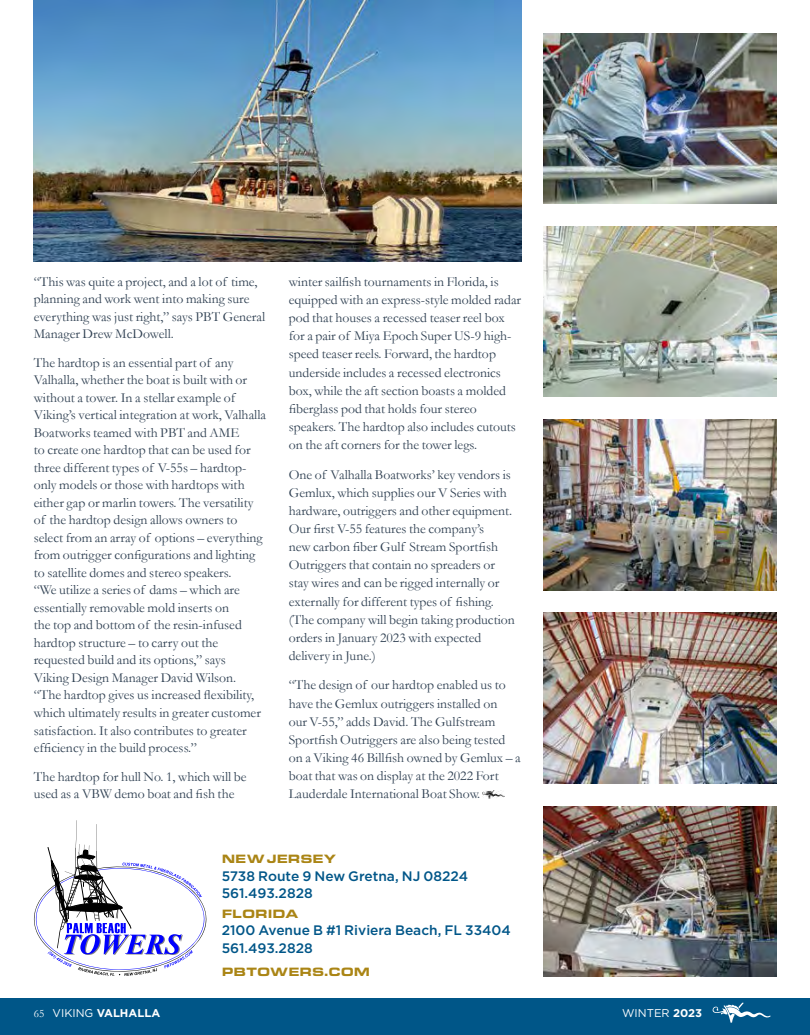
<style>
.page{position:relative;width:810px;height:1035px;background:#fff}
.page>*{position:absolute;margin:0;border:0;box-sizing:border-box;transform-origin:0 0}
.t1{font:13.75px/17.5px "Garamond";color:#2f4052}
.t2{font:500 13.75px/17.5px "Gotham";color:#005688}
.t3{font:900 12.5px "Eurostile Ext";letter-spacing:-.005em;color:#aa8515}
.t4{font:700 11.25px "Gotham";color:#fff}
.t5{font:11.25px "Gotham";color:#fff}
.s1{font-family:"Garamond";font-weight:400}
.s2{font-weight:400}
.s3{font-weight:700}
</style>
<div class="page">
<div style="left:0;top:998px;width:810px;height:37px;background:#005688"></div>
<svg style="left:713px;top:1003px;width:58px;height:20px"></svg>
<svg style="left:34px;top:820px;width:173px;height:156px"></svg>
<img style="left:483px;top:791px;width:22px;height:7px">
<img style="left:34px;top:0;width:487px;height:261px">
<img style="left:544px;top:34px;width:232px;height:170px">
<img style="left:544px;top:227px;width:232px;height:170px">
<img style="left:544px;top:420px;width:232px;height:170px">
<img style="left:544px;top:613px;width:232px;height:170px">
<img style="left:544px;top:806px;width:232px;height:170px">
<p class="t1" style="left:34px;top:272px;width:233px">“This was quite a project, and a lot of time, planning and work went into making sure everything was just right,” says PBT General Manager Drew McDowell.</p>
<p class="t1" style="left:34px;top:354px;width:234px">The hardtop is an essential part of any Valhalla, whether the boat is built with or without a tower. In a stellar example of Viking’s vertical integration at work, Valhalla Boatworks teamed with PBT and AME<br>to create one hardtop that can be used for three different types of V-55s – hardtop&shy;only models or those with hardtops with either gap or marlin towers. The versatility of the hardtop design allows owners to select from an array of options – everything from outrigger configurations and lighting to satellite domes and stereo speakers.<br>“We utilize a series of dams – which are essentially removable mold inserts on<br>the top and bottom of the resin-infused hardtop structure – to carry out the requested build and its options,” says<br>Viking Design Manager David Wilson. “The hardtop gives us increased flexibility, which ultimately results in greater customer satisfaction. It also contributes to greater efficiency in the build process.”</p>
<p class="t1" style="left:34px;top:768px;width:214px">The hardtop for hull No. 1, which will be used as a VBW demo boat and fish the</p>
<p class="t1" style="left:289px;top:272px;width:234px;line-height:18.1px">winter sailfish tournaments in Florida, is equipped with an express-style molded radar pod that houses a recessed teaser reel box for a pair of Miya Epoch Super US-9 high&shy;speed teaser reels. Forward, the hardtop underside includes a recessed electronics box, while the aft section boasts a molded fiberglass pod that holds four stereo speakers. The hardtop also includes cutouts on the aft corners for the tower legs.</p>
<p class="t1" style="left:289px;top:465px;width:228px;line-height:18.1px">One of Valhalla Boatworks’ key vendors is Gemlux, which supplies our V Series with hardware, outriggers and other equipment.<br>Our first V-55 features the company’s<br>new carbon fiber Gulf Stream Sportfish Outriggers that contain no spreaders or stay wires and can be rigged internally or externally for different types of fishing. (The company will begin taking production orders in January 2023 with expected delivery in June.)</p>
<p class="t1" style="left:289px;top:676px;width:234px;line-height:18.1px">“The design of our hardtop enabled us to have the Gemlux outriggers installed on<br>our V-55,” adds David. The Gulfstream Sportfish Outriggers are also being tested on a Viking 46 Billfish owned by Gemlux – a boat that was on display at the 2022 Fort Lauderdale International Boat Show.</p>
<p class="t3" style="left:222px;top:850px;width:116px">NEW JERSEY</p>
<p class="t2" style="left:222px;top:867px;width:248px">5738 Route 9 New Gretna, NJ 08224<br>561.493.2828</p>
<p class="t3" style="left:222px;top:904px;width:78px">FLORIDA</p>
<p class="t2" style="left:222px;top:921px;width:291px">2100 Avenue B #1 Riviera Beach, FL 33404<br>561.493.2828</p>
<p class="t3" style="left:222px;top:963px;width:150px">PBTOWERS.COM</p>
<p class="t4" style="left:34px;top:1006px;width:128px"><span class="s1">65</span> <span class="s2">VIKING</span> VALHALLA</p>
<p class="t5" style="left:622px;top:1007px;width:82px">WINTER <span class="s3">2023</span></p>
</div>
